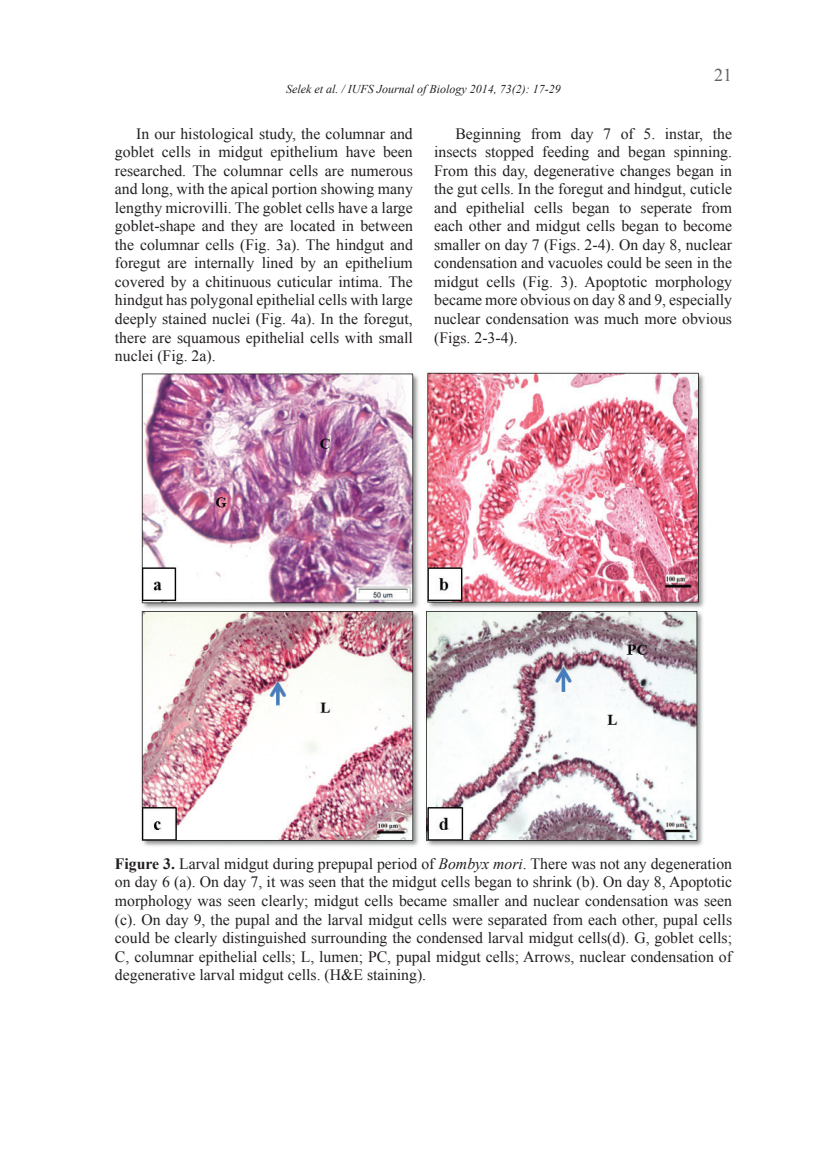
<style>
.page{position:relative;width:830px;height:1149px;background:#fff}
.page>*{position:absolute;margin:0;border:0;box-sizing:border-box;transform-origin:0 0}
.t1{font:18px "Times New Roman";color:#636366}
._04_Gövde{font:15.75px/18.6px "Times New Roman";color:#231f20;text-align:justify}
._08_Figure{font:15.75px/18.5px "Times New Roman";color:#231f20;text-align:justify}
.t2{font:italic 12px "Times New Roman";color:#231f20}
.s1{font-weight:700}
.s2{font-style:italic}
</style>
<div class="page">
<img style="left:140px;top:370px;width:564px;height:476px">
<p class="t1" style="left:713px;top:62px;width:19px">21</p>
<p class="t2" style="left:286px;top:81px;width:276px">Selek et al. / IUFS Journal of Biology 2014, 73(2): 17-29</p>
<p class="_04_Gövde" style="left:115px;top:124px;width:299px;text-indent:21px">In our histological study, the columnar and goblet cells in midgut epithelium have been researched. The columnar cells are numerous and long, with the apical portion showing many lengthy microvilli. The goblet cells have a large goblet-shape and they are located in between the columnar cells (Fig. 3a). The hindgut and foregut are internally lined by an epithelium covered by a chitinuous cuticular intima. The hindgut has polygonal epithelial cells with large deeply stained nuclei (Fig. 4a). In the foregut, there are squamous epithelial cells with small nuclei (Fig. 2a).</p>
<p class="_04_Gövde" style="left:434px;top:124px;width:299px;text-indent:21px">Beginning from day 7 of 5. instar, the insects stopped feeding and began spinning.<br>From this day, degenerative changes began in the gut cells. In the foregut and hindgut, cuticle and epithelial cells began to seperate from each other and midgut cells began to become smaller on day 7 (Figs. 2-4). On day 8, nuclear condensation and vacuoles could be seen in the midgut cells (Fig. 3). Apoptotic morphology became more obvious on day 8 and 9, especially nuclear condensation was much more obvious (Figs. 2-3-4).</p>
<p class="_08_Figure" style="left:115px;top:853px;width:618px"><span class="s1">Figure 3.</span> Larval midgut during prepupal period of <span class="s2">Bombyx mori</span>. There was not any degeneration on day 6 (a). On day 7, it was seen that the midgut cells began to shrink (b). On day 8, Apoptotic morphology was seen clearly; midgut cells became smaller and nuclear condensation was seen (c). On day 9, the pupal and the larval midgut cells were separated from each other, pupal cells could be clearly distinguished surrounding the condensed larval midgut cells(d). G, goblet cells; C, columnar epithelial cells; L, lumen; PC, pupal midgut cells; Arrows, nuclear condensation of degenerative larval midgut cells. (H&amp;E staining).</p>
</div>
